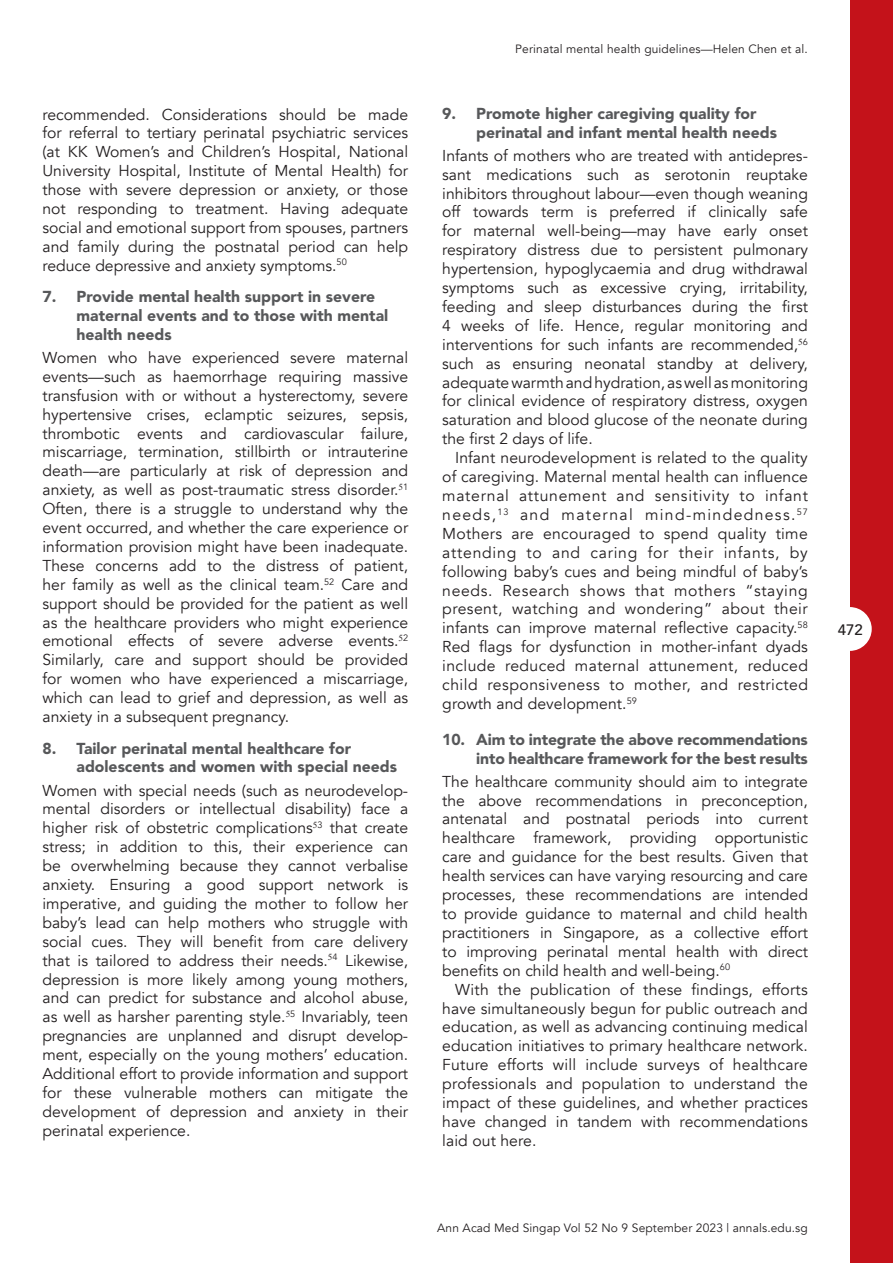
<style>
.page{position:relative;width:893px;height:1263px;background:#fff}
.page>*{position:absolute;margin:0;border:0;box-sizing:border-box;transform-origin:0 0}
.BT_1{font:15.75px/18.9px "Avenir";color:#231f20;text-align:justify}
.BT_2{font:15.75px/18.9px "Avenir";letter-spacing:.005em;color:#231f20;text-align:justify}
.Head_list_in_bold{font:900 15.75px/18.8px "Avenir";color:#57585a}
.t1{font:500 15px "Avenir";color:#231f20}
.t2{font:12px "Avenir";letter-spacing:.01em;color:#231f20}
</style>
<div class="page">
<div style="left:850px;top:0;width:43px;height:1263px;background:#c4121a"></div>
<div style="left:828px;top:607px;width:44px;height:44px;background:#fff;border-radius:50%"></div>
<p class="BT_1" style="left:43px;top:105px;width:367px">recommended. Considerations should be made for referral to tertiary perinatal psychiatric services (at KK Women’s and Children’s Hospital, National University Hospital, Institute of Mental Health) for those with severe depression or anxiety, or those not responding to treatment. Having adequate social and emotional support from spouses, partners and family during the postnatal period can help reduce depressive and anxiety symptoms.<sup>50</sup></p>
<p class="Head_list_in_bold" style="left:77px;top:287px;width:313px;text-indent:-34px">7. Provide mental health support in severe maternal events and to those with mental health needs</p>
<p class="BT_1" style="left:43px;top:348px;width:367px">Women who have experienced severe maternal events—such as haemorrhage requiring massive transfusion with or without a hysterectomy, severe hypertensive crises, eclamptic seizures, sepsis, thrombotic events and cardiovascular failure, miscarriage, termination, stillbirth or intrauterine death—are particularly at risk of depression and anxiety, as well as post-traumatic stress disorder.<sup>5</sup><sup>1<br></sup>Often, there is a struggle to understand why the event occurred, and whether the care experience or information provision might have been inadequate.<br>These concerns add to the distress of patient, her family as well as the clinical team.<sup>52</sup> Care and support should be provided for the patient as well as the healthcare providers who might experience emotional effects of severe adverse events.<sup>5</sup><sup>2<br></sup>Similarly, care and support should be provided for women who have experienced a miscarriage, which can lead to grief and depression, as well as anxiety in a subsequent pregnancy.</p>
<p class="Head_list_in_bold" style="left:77px;top:739px;width:322px;text-indent:-34px">8. Tailor perinatal mental healthcare for adolescents and women with special needs</p>
<p class="BT_1" style="left:43px;top:781px;width:367px">Women with special needs (such as neurodevelop&shy;mental disorders or intellectual disability) face a higher risk of obstetric complications<sup>5</sup><sup>3</sup> that create stress; in addition to this, their experience can be overwhelming because they cannot verbalise anxiety. Ensuring a good support network is imperative, and guiding the mother to follow her baby’s lead can help mothers who struggle with social cues. They will benefit from care delivery that is tailored to address their needs.<sup>5</sup><sup>4</sup> Likewise, depression is more likely among young mothers, and can predict for substance and alcohol abuse, as well as harsher parenting style.<sup>5</sup><sup>5</sup> Invariably, teen pregnancies are unplanned and disrupt develop&shy;ment, especially on the young mothers’ education.<br>Additional effort to provide information and support for these vulnerable mothers can mitigate the development of depression and anxiety in their perinatal experience.</p>
<p class="t2" style="left:515px;top:42px;width:294px">Perinatal mental health guidelines—Helen Chen et al.</p>
<p class="Head_list_in_bold" style="left:476px;top:104px;width:302px;text-indent:-34px">9. Promote higher caregiving quality for perinatal and infant mental health needs</p>
<p class="BT_1" style="left:442px;top:146px;width:367px">Infants of mothers who are treated with antidepres&shy;sant medications such as serotonin reuptake inhibitors throughout labour—even though weaning off towards term is preferred if clinically safe for maternal well-being—may have early onset respiratory distress due to persistent pulmonary hypertension, hypoglycaemia and drug withdrawal symptoms such as excessive crying, irritability, feeding and sleep disturbances during the first 4 weeks of life. Hence, regular monitoring and interventions for such infants are recommended,<sup>5</sup><sup>6 </sup>such as ensuring neonatal standby at delivery, adequate warmth and hydration, as well as monitoring for clinical evidence of respiratory distress, oxygen saturation and blood glucose of the neonate during the first 2 days of life.</p>
<p class="BT_2" style="left:442px;top:449px;width:367px;text-indent:13px">Infant neurodevelopment is related to the quality of caregiving. Maternal mental health can influence maternal attunement and sensitivity to infant needs,<sup>13</sup> and maternal mind-mindedness.<sup>57<br></sup>Mothers are encouraged to spend quality time attending to and caring for their infants, by following baby’s cues and being mindful of baby’s needs. Research shows that mothers “staying present, watching and wondering” about their infants can improve maternal reflective capacity.<sup>58<br></sup>Red flags for dysfunction in mother-infant dyads include reduced maternal attunement, reduced child responsiveness to mother, and restricted growth and development.<sup>59</sup></p>
<p class="Head_list_in_bold" style="left:442px;top:730px;width:367px;text-align:right">10. Aim to integrate the above recommendations into healthcare framework for the best results</p>
<p class="BT_1" style="left:442px;top:772px;width:367px">The healthcare community should aim to integrate the above recommendations in preconception, antenatal and postnatal periods into current healthcare framework, providing opportunistic care and guidance for the best results. Given that health services can have varying resourcing and care processes, these recommendations are intended to provide guidance to maternal and child health practitioners in Singapore, as a collective effort to improving perinatal mental health with direct benefits on child health and well-being.<sup>60</sup></p>
<p class="BT_2" style="left:442px;top:980px;width:367px;text-indent:13px">With the publication of these findings, efforts have simultaneously begun for public outreach and education, as well as advancing continuing medical education initiatives to primary healthcare network.<br>Future efforts will include surveys of healthcare professionals and population to understand the impact of these guidelines, and whether practices have changed in tandem with recommendations laid out here.</p>
<p class="t1" style="left:838px;top:621px;width:27px">472</p>
<p class="t2" style="left:437px;top:1221px;width:372px">Ann Acad Med Singap Vol 52 No 9 September 2023 | annals.edu.sg</p>
</div>
